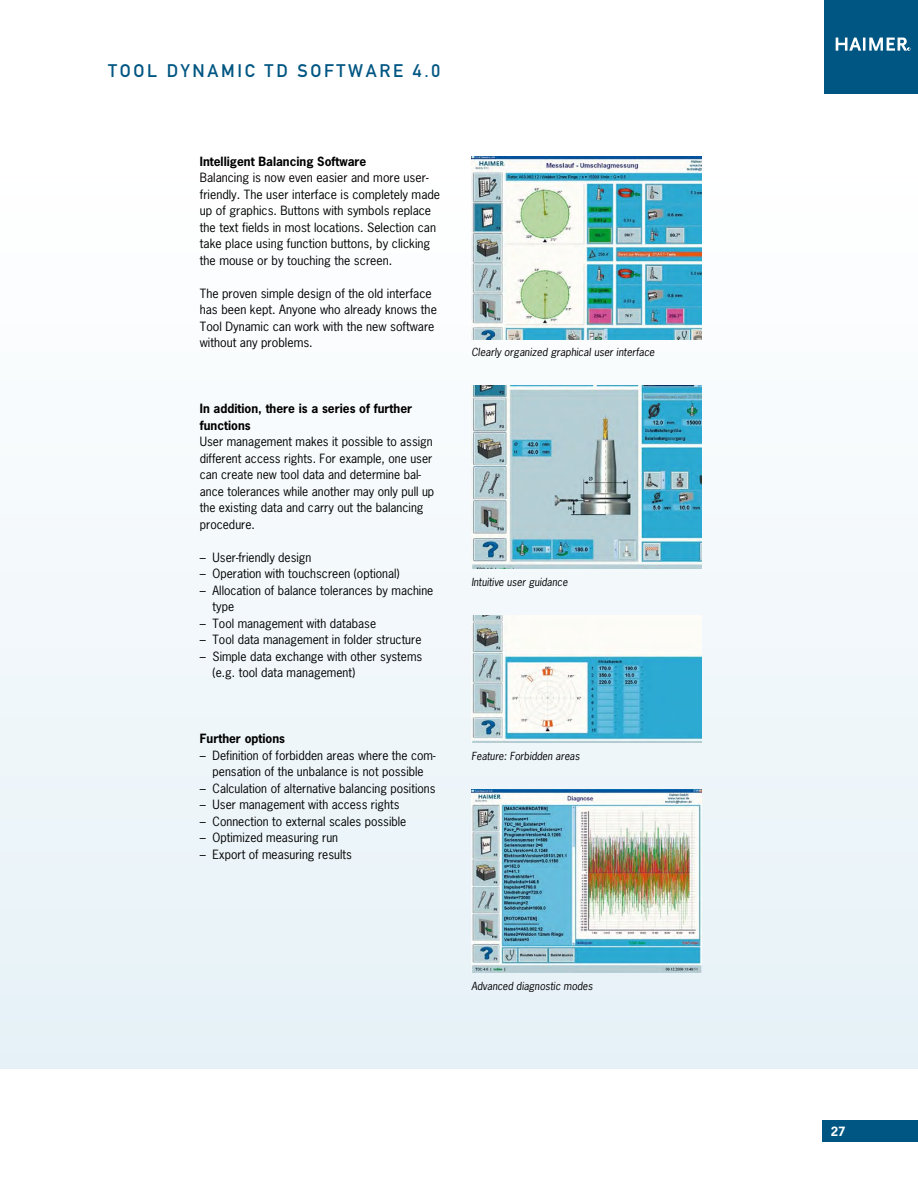
<style>
.page{position:relative;width:918px;height:1188px;background:#fff}
.page>*{position:absolute;margin:0;border:0;box-sizing:border-box;transform-origin:0 0}
.t1{font:18px "DIN Mittelschrift";letter-spacing:.15em;color:#005682}
.t2{font:12px/16.5px "News Gothic";color:#000}
.t3{font:700 12px "News Gothic";color:#000}
.t4{font:700 12px "News Gothic";color:#fff}
.Bildunterschrift_7_9{font:italic 10.5px "News Gothic";color:#000}
</style>
<div class="page">
<div style="left:824px;top:0;width:94px;height:94px;background:#005682"></div>
<svg style="left:836px;top:38px;width:74px;height:13px"></svg>
<div style="left:822px;top:1120px;width:96px;height:21px;background:#005682"></div>
<div style="left:0;top:156px;width:918px;height:912px;background:#f2f8fb"></div>
<img style="left:471px;top:156px;width:230px;height:183px">
<img style="left:471px;top:386px;width:230px;height:183px">
<img style="left:471px;top:790px;width:230px;height:183px">
<img style="left:471px;top:615px;width:230px;height:128px">
<p class="t1" style="left:108px;top:60px;width:334px">TOOL DYNAMIC TD SOFTWARE 4.0</p>
<p class="t3" style="left:200px;top:153px;width:168px">Intelligent Balancing Software</p>
<p class="t2" style="left:200px;top:170px;width:242px">Balancing is now even easier and more user&shy;friendly. The user interface is completely made up of graphics. Buttons with symbols replace the text fields in most locations. Selection can take place using function buttons, by clicking the mouse or by touching the screen.</p>
<p class="t2" style="left:200px;top:285px;width:233px">The proven simple design of the old interface</p>
<p class="t2" style="left:200px;top:302px;width:239px">has been kept. Anyone who already knows the</p>
<p class="t2" style="left:200px;top:318px;width:236px">Tool Dynamic can work with the new software</p>
<p class="t2" style="left:200px;top:335px;width:114px">without any problems.</p>
<p class="t3" style="left:200px;top:401px;width:214px">In addition, there is a series of further</p>
<p class="t3" style="left:200px;top:417px;width:52px">functions</p>
<p class="t2" style="left:200px;top:434px;width:234px">User management makes it possible to assign</p>
<p class="t2" style="left:200px;top:450px;width:234px">different access rights. For example, one user</p>
<p class="t2" style="left:200px;top:467px;width:236px">can create new tool data and determine bal&shy;ance tolerances while another may only pull up</p>
<p class="t2" style="left:200px;top:500px;width:225px">the existing data and carry out the balancing</p>
<p class="t2" style="left:200px;top:516px;width:57px">procedure.</p>
<p class="t2" style="left:200px;top:549px;width:113px">– User-friendly design</p>
<p class="t2" style="left:200px;top:566px;width:201px">– Operation with touchscreen (optional)</p>
<p class="t2" style="left:213px;top:582px;width:222px;text-indent:-13px">– Allocation of balance tolerances by machine type</p>
<p class="t2" style="left:200px;top:615px;width:178px">– Tool management with database</p>
<p class="t2" style="left:200px;top:632px;width:223px">– Tool data management in folder structure</p>
<p class="t2" style="left:213px;top:648px;width:211px;text-indent:-13px">– Simple data exchange with other systems (e.g. tool data management)</p>
<p class="t3" style="left:200px;top:731px;width:87px">Further options</p>
<p class="t2" style="left:200px;top:747px;width:237px;text-align:center">– Definition of forbidden areas where the com&shy;pensation of the unbalance is not possible</p>
<p class="t2" style="left:200px;top:780px;width:237px">– Calculation of alternative balancing positions</p>
<p class="t2" style="left:200px;top:797px;width:201px">– User management with access rights</p>
<p class="t2" style="left:200px;top:813px;width:208px">– Connection to external scales possible</p>
<p class="t2" style="left:200px;top:830px;width:140px">– Optimized measuring run</p>
<p class="t2" style="left:200px;top:846px;width:154px">– Export of measuring results</p>
<p class="Bildunterschrift_7_9" style="left:471px;top:345px;width:185px">Clearly organized graphical user interface</p>
<p class="Bildunterschrift_7_9" style="left:471px;top:575px;width:98px">Intuitive user guidance</p>
<p class="Bildunterschrift_7_9" style="left:471px;top:749px;width:110px">Feature: Forbidden areas</p>
<p class="Bildunterschrift_7_9" style="left:471px;top:979px;width:123px">Advanced diagnostic modes</p>
<p class="t4" style="left:831px;top:1123px;width:16px">27</p>
</div>
